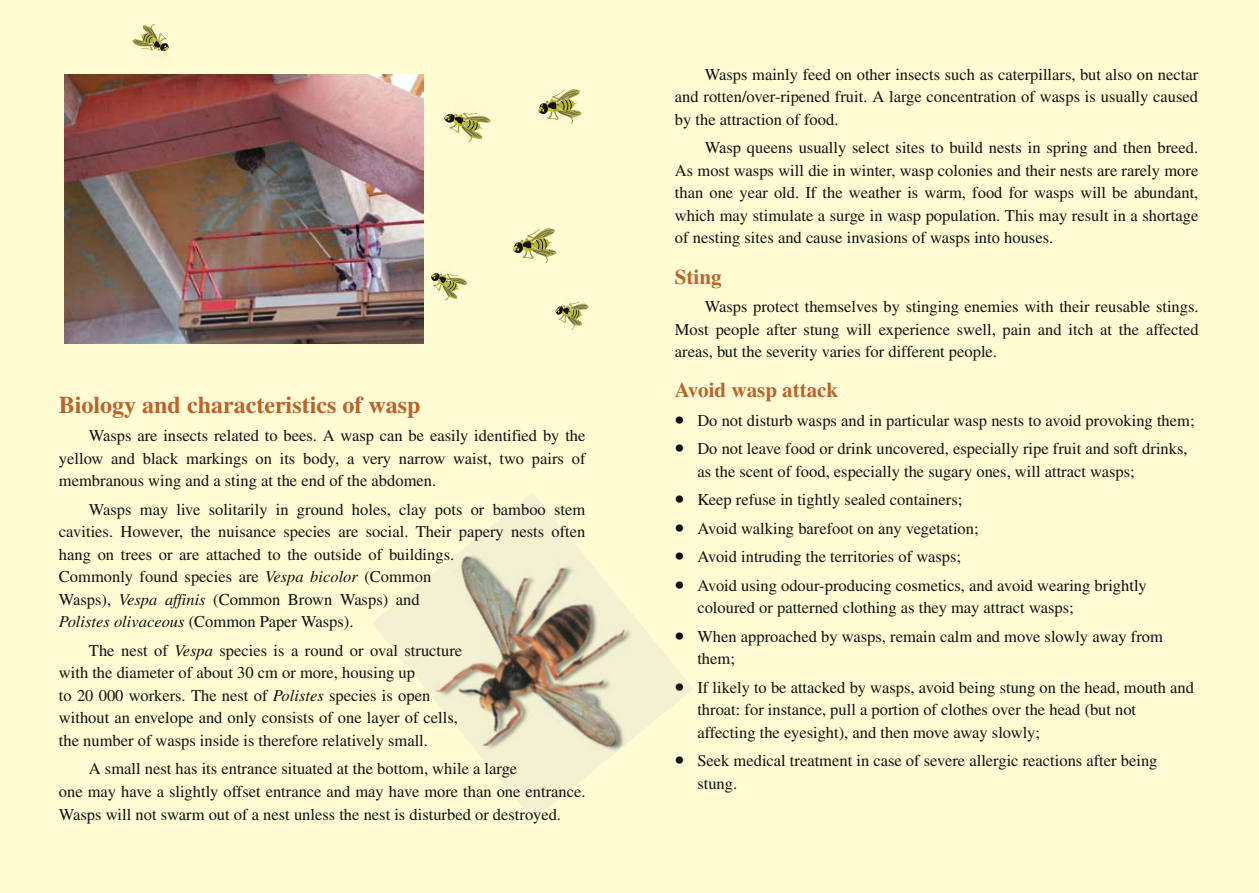
<style>
.page{position:relative;width:1259px;height:893px;background:#fffbd3}
.page>*{position:absolute;margin:0;border:0;box-sizing:border-box;transform-origin:0 0}
.t1{font:700 24px "Times";color:#ba632e}
.t2{font:700 21px "Times";color:#ba632e}
.t3{font:16.5px/22.5px "Times";color:#121212}
.s1{font-style:italic}
.s2{font-size:27px}
</style>
<div class="page">
<svg style="left:538px;top:89px;width:43px;height:35px"></svg>
<svg style="left:555px;top:301px;width:34px;height:29px"></svg>
<svg style="left:444px;top:112px;width:47px;height:30px"></svg>
<svg style="left:132px;top:24px;width:37px;height:28px"></svg>
<svg style="left:431px;top:273px;width:36px;height:27px"></svg>
<svg style="left:513px;top:228px;width:43px;height:35px"></svg>
<img style="left:64px;top:74px;width:359px;height:270px">
<img style="left:373px;top:493px;width:320px;height:326px">
<p class="t1" style="left:59px;top:390px;width:363px">Biology and characteristics of wasp</p>
<p class="t3" style="left:59px;top:424px;width:528px;text-align:justify;text-indent:30px">Wasps are insects related to bees. A wasp can be easily identified by the yellow and black markings on its body, a very narrow waist, two pairs of membranous wing and a sting at the end of the abdomen.</p>
<p class="t3" style="left:59px;top:498px;width:528px;text-indent:30px">Wasps may live solitarily in ground holes, clay pots or bamboo stem cavities. However, the nuisance species are social. Their papery nests often hang on trees or are attached to the outside of buildings.<br>Commonly found species are <span class="s1">Vespa bicolor</span> (Common<br>Wasps), <span class="s1">Vespa affinis</span> (Common Brown Wasps) and<br><span class="s1">Polistes olivaceous</span> (Common Paper Wasps).</p>
<p class="t3" style="left:59px;top:639px;width:405px;text-indent:30px">The nest of <span class="s1">Vespa</span> species is a round or oval structure with the diameter of about 30 cm or more, housing up<br>to 20 000 workers. The nest of <span class="s1">Polistes</span> species is open without an envelope and only consists of one layer of cells, the number of wasps inside is therefore relatively small.</p>
<p class="t3" style="left:59px;top:758px;width:528px;text-indent:30px">A small nest has its entrance situated at the bottom, while a large<br>one may have a slightly offset entrance and may have more than one entrance.<br>Wasps will not swarm out of a nest unless the nest is disturbed or destroyed.</p>
<p class="t3" style="left:675px;top:63px;width:525px;text-align:justify;text-indent:30px">Wasps mainly feed on other insects such as caterpillars, but also on nectar and rotten/over-ripened fruit. A large concentration of wasps is usually caused by the attraction of food.</p>
<p class="t3" style="left:675px;top:136px;width:525px;text-align:justify;text-indent:30px">Wasp queens usually select sites to build nests in spring and then breed.<br>As most wasps will die in winter, wasp colonies and their nests are rarely more than one year old. If the weather is warm, food for wasps will be abundant, which may stimulate a surge in wasp population. This may result in a shortage of nesting sites and cause invasions of wasps into houses.</p>
<p class="t2" style="left:675px;top:264px;width:48px">Sting</p>
<p class="t3" style="left:675px;top:295px;width:525px;text-align:justify;text-indent:30px">Wasps protect themselves by stinging enemies with their reusable stings.<br>Most people after stung will experience swell, pain and itch at the affected areas, but the severity varies for different people.</p>
<p class="t2" style="left:675px;top:378px;width:165px">Avoid wasp attack</p>
<p class="t3" style="left:675px;top:409px;width:521px"><span class="s2">•</span> Do not disturb wasps and in particular wasp nests to avoid provoking them;</p>
<p class="t3" style="left:697px;top:437px;width:492px;text-indent:-23px"><span class="s2">•</span> Do not leave food or drink uncovered, especially ripe fruit and soft drinks, as the scent of food, especially the sugary ones, will attract wasps;</p>
<p class="t3" style="left:675px;top:488px;width:289px"><span class="s2">•</span> Keep refuse in tightly sealed containers;</p>
<p class="t3" style="left:675px;top:517px;width:305px"><span class="s2">•</span> Avoid walking barefoot on any vegetation;</p>
<p class="t3" style="left:675px;top:545px;width:288px"><span class="s2">•</span> Avoid intruding the territories of wasps;</p>
<p class="t3" style="left:697px;top:574px;width:451px;text-indent:-23px"><span class="s2">•</span> Avoid using odour-producing cosmetics, and avoid wearing brightly coloured or patterned clothing as they may attract wasps;</p>
<p class="t3" style="left:697px;top:625px;width:467px;text-indent:-23px"><span class="s2">•</span> When approached by wasps, remain calm and move slowly away from them;</p>
<p class="t3" style="left:697px;top:676px;width:498px;text-indent:-23px"><span class="s2">•</span> If likely to be attacked by wasps, avoid being stung on the head, mouth and throat: for instance, pull a portion of clothes over the head (but not affecting the eyesight), and then move away slowly;</p>
<p class="t3" style="left:697px;top:749px;width:461px;text-indent:-23px"><span class="s2">•</span> Seek medical treatment in case of severe allergic reactions after being stung.</p>
</div>
